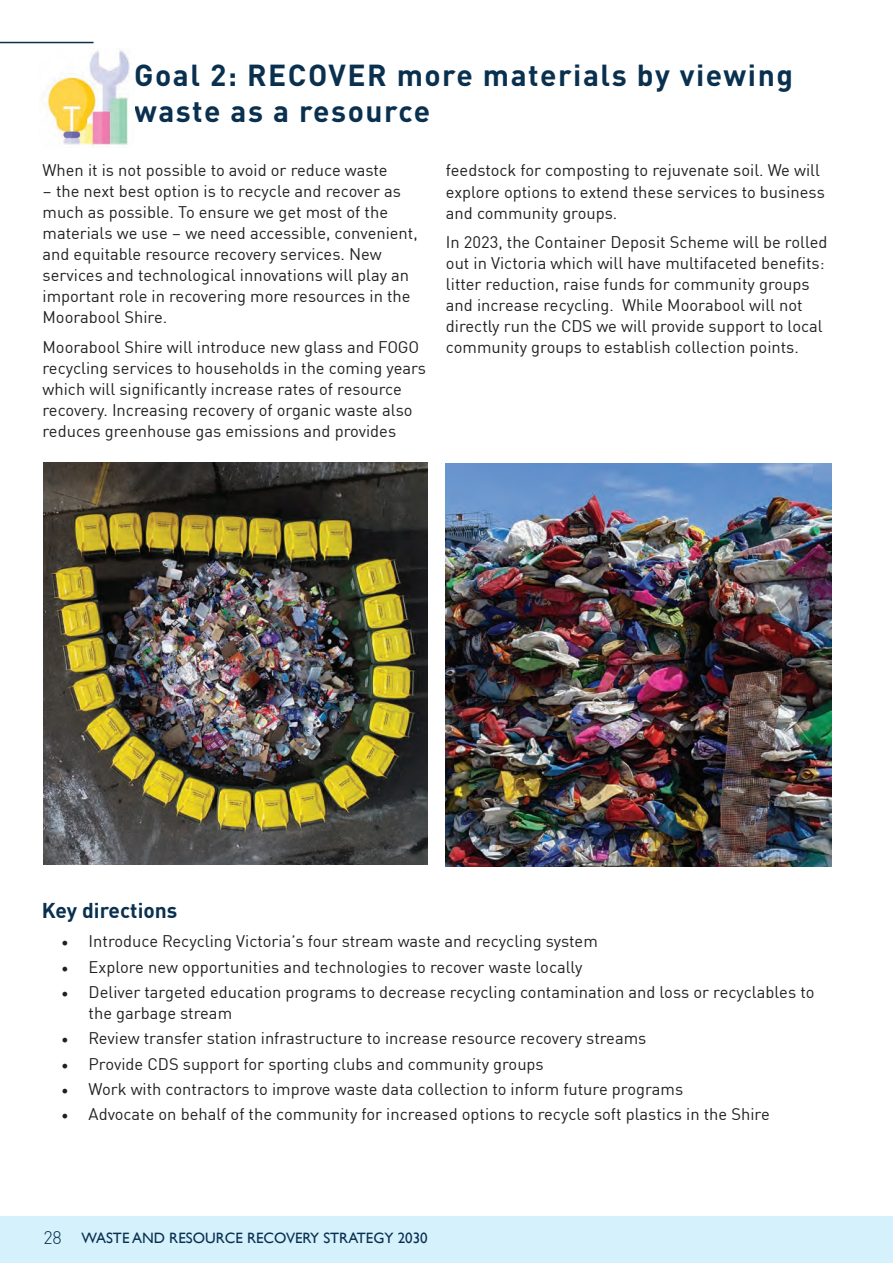
<style>
.page{position:relative;width:893px;height:1263px;background:#fff}
.page>*{position:absolute;margin:0;border:0;box-sizing:border-box;transform-origin:0 0}
.t1{font:700 30px/36px "DIN";letter-spacing:.05em;color:#09304f}
.t2{font:700 21px "FFDI Nfor PUMA";color:#09304f}
.t3{font:16.5px/21px "FFDI Nfor PUMA";color:#231f20}
.t4{font:15px "Gill Sans";color:#09304f}
.s1{font-family:"Minion Pro";font-size:18px}
.s2{font-family:"DIN";font-weight:300;font-size:18px}
</style>
<div class="page">
<div style="left:0;top:1216px;width:893px;height:47px;background:#d4f1fc"></div>
<hr style="left:0;top:42px;width:94px;height:1px;background:#09304f">
<img style="left:446px;top:464px;width:385px;height:402px">
<img style="left:43px;top:462px;width:385px;height:403px">
<img style="left:43px;top:48px;width:87px;height:99px">
<h1 class="t1" style="left:134px;top:56px;width:660px">Goal 2: RECOVER more materials by viewing waste as a resource</h1>
<p class="t3" style="left:43px;top:159px;width:347px">When it is not possible to avoid or reduce waste</p>
<p class="t3" style="left:43px;top:180px;width:377px">– the next best option is to recycle and recover as much as possible. To ensure we get most of the materials we use – we need accessible, convenient, and equitable resource recovery services. New services and technological innovations will play an important role in recovering more resources in the Moorabool Shire.</p>
<p class="t3" style="left:43px;top:335px;width:385px">Moorabool Shire will introduce new glass and FOGO recycling services to households in the coming years which will significantly increase rates of resource recovery. Increasing recovery of organic waste also reduces greenhouse gas emissions and provides</p>
<p class="t3" style="left:446px;top:159px;width:380px">feedstock for composting to rejuvenate soil. We will explore options to extend these services to business and community groups.</p>
<p class="t3" style="left:446px;top:230px;width:383px">In 2023, the Container Deposit Scheme will be rolled out in Victoria which will have multifaceted benefits: litter reduction, raise funds for community groups and increase recycling. While Moorabool will not directly run the CDS we will provide support to local community groups to establish collection points.</p>
<p class="t2" style="left:42px;top:894px;width:137px">Key directions</p>
<p class="t3" style="left:62px;top:930px;width:538px"><span class="s1">•</span> Introduce Recycling Victoria’s four stream waste and recycling system</p>
<p class="t3" style="left:62px;top:955px;width:522px"><span class="s1">•</span> Explore new opportunities and technologies to recover waste locally</p>
<p class="t3" style="left:89px;top:980px;width:727px;text-indent:-27px"><span class="s1">•</span> Deliver targeted education programs to decrease recycling contamination and loss or recyclables to the garbage stream</p>
<p class="t3" style="left:62px;top:1027px;width:586px"><span class="s1">•</span> Review transfer station infrastructure to increase resource recovery streams</p>
<p class="t3" style="left:62px;top:1052px;width:484px"><span class="s1">•</span> Provide CDS support for sporting clubs and community groups</p>
<p class="t3" style="left:62px;top:1077px;width:623px"><span class="s1">•</span> Work with contractors to improve waste data collection to inform future programs</p>
<p class="t3" style="left:62px;top:1102px;width:710px"><span class="s1">•</span> Advocate on behalf of the community for increased options to recycle soft plastics in the Shire</p>
<p class="t4" style="left:43px;top:1229px;width:386px"><span class="s2">28</span> WASTE AND RESOURCE RECOVERY STRATEGY 2030</p>
</div>
